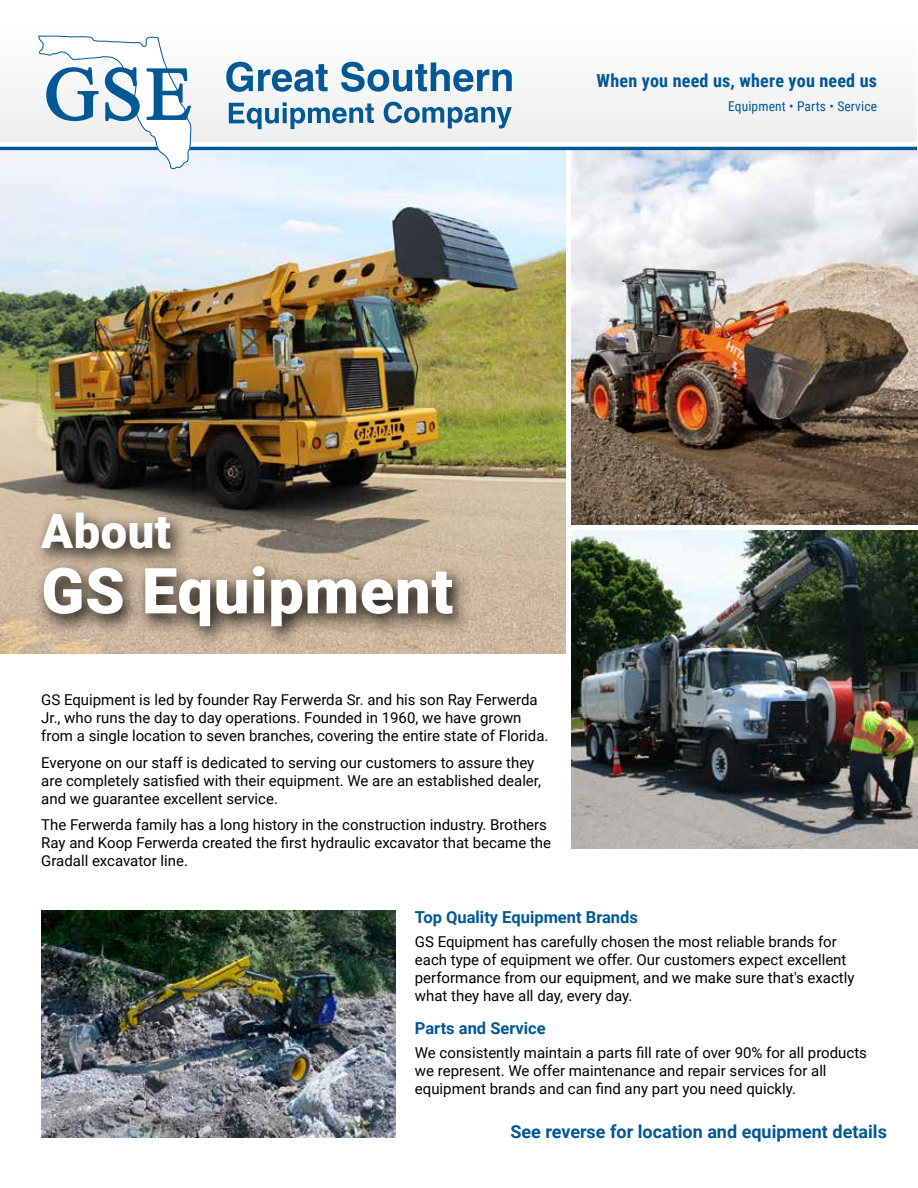
<style>
.page{position:relative;width:918px;height:1188px;background:#fff}
.page>*{position:absolute;margin:0;border:0;box-sizing:border-box;transform-origin:0 0}
.t1{font:900 63.45px "Roboto";letter-spacing:.01em;color:#fff}
.t2{font:900 47.1px "Roboto";letter-spacing:.01em;color:#fff}
.t3{font:700 18.15px "Roboto Condensed";letter-spacing:.01em;color:#015896}
.t4{font:700 18px "Roboto";color:#015896}
.t5{font:700 16.5px "Roboto";color:#015896}
.t6{font:15px/18px "Roboto";color:#000}
.t7{font:13.5px "Roboto Condensed";letter-spacing:.01em;color:#015896}
</style>
<div class="page">
<img style="left:0;top:150px;width:566px;height:504px">
<img style="left:41px;top:910px;width:354px;height:228px">
<img style="left:572px;top:150px;width:346px;height:374px">
<svg style="left:33px;top:505px;width:439px;height:143px;background:#9c8d79"></svg>
<img style="left:572px;top:531px;width:346px;height:317px">
<hr style="left:0;top:147px;width:917px;height:3px;background:#015896">
<div style="left:0;top:26px;width:917px;height:116px;background:#f7f7f7"></div>
<svg style="left:38px;top:35px;width:154px;height:134px"></svg>
<svg style="left:226px;top:62px;width:102px;height:30px"></svg>
<svg style="left:341px;top:62px;width:171px;height:30px"></svg>
<svg style="left:229px;top:102px;width:145px;height:27px"></svg>
<svg style="left:384px;top:102px;width:128px;height:26px"></svg>
<p class="t3" style="left:597px;top:68px;width:282px">When you need us, where you need us</p>
<p class="t7" style="left:728px;top:97px;width:151px">Equipment • Parts • Service</p>
<h2 class="t2" style="left:41px;top:498px;width:131px">About</h2>
<h1 class="t1" style="left:41px;top:546px;width:413px">GS Equipment</h1>
<p class="t6" style="left:41px;top:691px;width:509px">GS Equipment is led by founder Ray Ferwerda Sr. and his son Ray Ferwerda<br>Jr., who runs the day to day operations. Founded in 1960, we have grown from a single location to seven branches, covering the entire state of Florida.</p>
<p class="t6" style="left:41px;top:753px;width:501px">Everyone on our staff is dedicated to serving our customers to assure they are completely satisfied with their equipment. We are an established dealer, and we guarantee excellent service.</p>
<p class="t6" style="left:41px;top:815px;width:511px">The Ferwerda family has a long history in the construction industry. Brothers<br>Ray and Koop Ferwerda created the first hydraulic excavator that became the<br>Gradall excavator line.</p>
<p class="t5" style="left:415px;top:906px;width:225px">Top Quality Equipment Brands</p>
<p class="t6" style="left:415px;top:932px;width:441px">GS Equipment has carefully chosen the most reliable brands for each type of equipment we offer. Our customers expect excellent performance from our equipment, and we make sure that's exactly what they have all day, every day.</p>
<p class="t5" style="left:415px;top:1017px;width:132px">Parts and Service</p>
<p class="t6" style="left:415px;top:1043px;width:454px">We consistently maintain a parts fill rate of over 90% for all products we represent. We offer maintenance and repair services for all equipment brands and can find any part you need quickly.</p>
<p class="t4" style="left:510px;top:1119px;width:378px">See reverse for location and equipment details</p>
</div>
